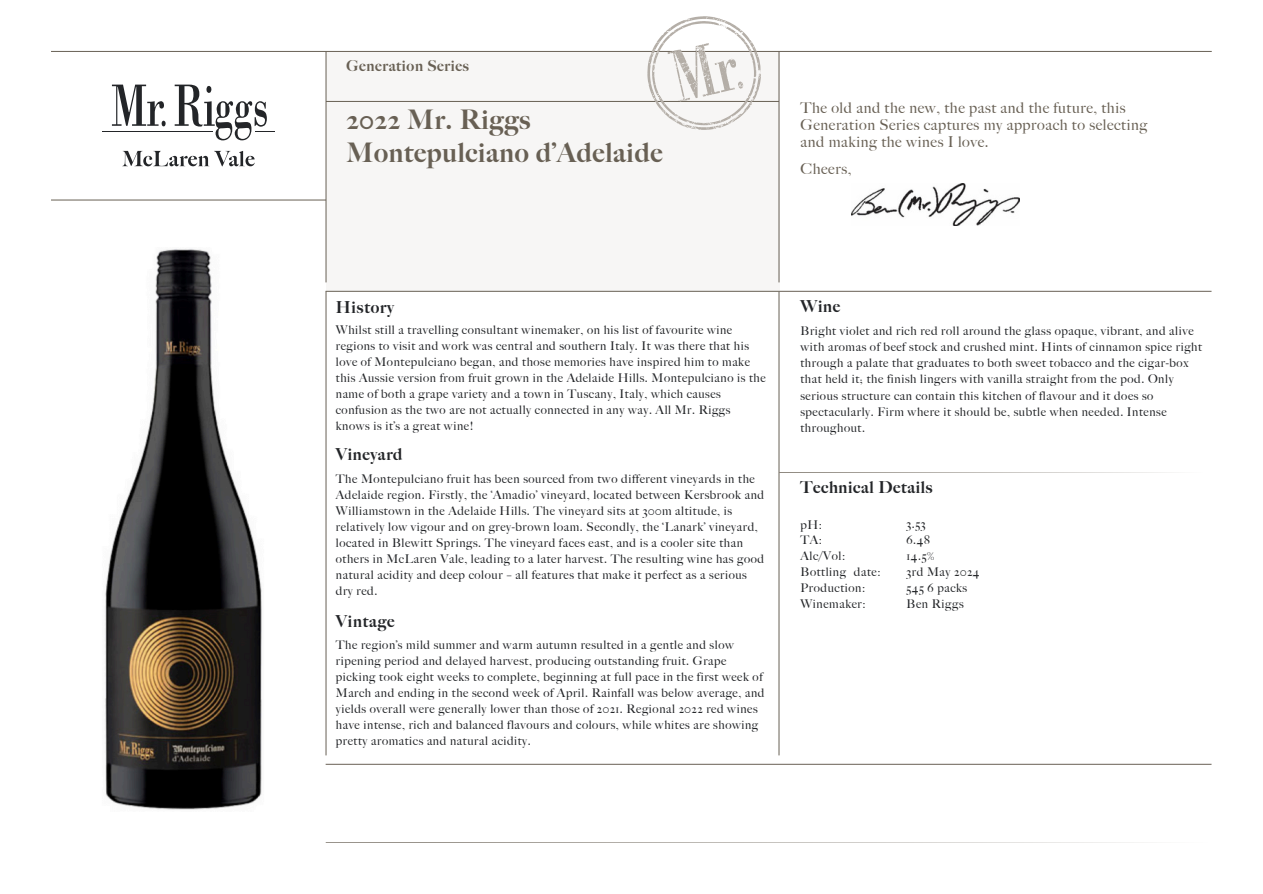
<style>
.page{position:relative;width:1263px;height:894px;background:#fff}
.page>*{position:absolute;margin:0;border:0;box-sizing:border-box;transform-origin:0 0}
.t1{font:900 27px/32.7px "Big Caslon FB";letter-spacing:.03em;color:#686054}
.t2{font:900 16.5px "Big Caslon FB";letter-spacing:.045em;color:#232528}
.t3{font:500 15px/16.8px "Big Caslon";letter-spacing:.04em;color:#686054}
.t4{font:900 15px "Big Caslon FB";letter-spacing:.04em;color:#686054}
.t5{font:500 12px/16px "Big Caslon";letter-spacing:.05em;color:#232528}
</style>
<div class="page">
<svg style="left:122px;top:151px;width:133px;height:15px"></svg>
<hr style="left:103px;top:131px;width:110px;height:1px;background:#232528">
<svg style="left:112px;top:85px;width:54px;height:41px"></svg>
<svg style="left:175px;top:85px;width:99px;height:55px"></svg>
<div style="left:326px;top:51px;width:453px;height:240px;background:#f7f6f5"></div>
<hr style="left:51px;top:51px;width:1161px;height:1px;background:#686054">
<hr style="left:326px;top:763px;width:885px;height:1px;background:#686054">
<hr style="left:326px;top:291px;width:885px;height:1px;background:#686054">
<hr style="left:779px;top:291px;width:1px;height:464px;background:#686054">
<hr style="left:326px;top:291px;width:1px;height:464px;background:#686054">
<hr style="left:779px;top:51px;width:1px;height:231px;background:#686054">
<hr style="left:326px;top:51px;width:1px;height:231px;background:#686054">
<hr style="left:326px;top:101px;width:453px;height:1px;background:#686054">
<hr style="left:51px;top:199px;width:275px;height:1px;background:#686054">
<svg style="left:647px;top:16px;width:115px;height:114px"></svg>
<svg style="left:779px;top:472px;width:393px;height:1px"></svg>
<img style="left:852px;top:184px;width:168px;height:41px">
<img style="left:105px;top:249px;width:157px;height:561px">
<p class="t4" style="left:347px;top:57px;width:124px">Generation Series</p>
<p class="t1" style="left:347px;top:104px;width:317px">2022 Mr. Riggs<br>Montepulciano d’Adelaide</p>
<p class="t3" style="left:800px;top:99px;width:348px">The old and the new, the past and the future, this<br>Generation Series captures my approach to selecting and making the wines I love.</p>
<p class="t3" style="left:800px;top:160px;width:52px">Cheers,</p>
<h3 class="t2" style="left:336px;top:298px;width:59px">History</h3>
<p class="t5" style="left:336px;top:321px;width:431px">Whilst still a travelling consultant winemaker, on his list of favourite wine regions to visit and work was central and southern Italy. It was there that his love of Montepulciano began, and those memories have inspired him to make this Aussie version from fruit grown in the Adelaide Hills. Montepulciano is the name of both a grape variety and a town in Tuscany, Italy, which causes confusion as the two are not actually connected in any way. All Mr. Riggs knows is it’s a great wine!</p>
<h3 class="t2" style="left:336px;top:445px;width:68px">Vineyard</h3>
<p class="t5" style="left:336px;top:470px;width:430px">The Montepulciano fruit has been sourced from two different vineyards in the Adelaide region. Firstly, the ‘Amadio’ vineyard, located between Kersbrook and Williamstown in the Adelaide Hills. The vineyard sits at 300m altitude, is relatively low vigour and on grey-brown loam. Secondly, the ‘Lanark’ vineyard, located in Blewitt Springs. The vineyard faces east, and is a cooler site than others in McLaren Vale, leading to a later harvest. The resulting wine has good natural acidity and deep colour – all features that make it perfect as a serious dry red.</p>
<h3 class="t2" style="left:336px;top:612px;width:60px">Vintage</h3>
<p class="t5" style="left:336px;top:636px;width:430px">The region’s mild summer and warm autumn resulted in a gentle and slow ripening period and delayed harvest, producing outstanding fruit. Grape picking took eight weeks to complete, beginning at full pace in the first week of March and ending in the second week of April. Rainfall was below average, and yields overall were generally lower than those of 2021. Regional 2022 red wines have intense, rich and balanced flavours and colours, while whites are showing pretty aromatics and natural acidity.</p>
<p class="t2" style="left:800px;top:297px;width:41px">Wine</p>
<p class="t5" style="left:800px;top:323px;width:403px">Bright violet and rich red roll around the glass opaque, vibrant, and alive with aromas of beef stock and crushed mint. Hints of cinnamon spice right through a palate that graduates to both sweet tobacco and the cigar-box that held it; the finish lingers with vanilla straight from the pod. Only serious structure can contain this kitchen of flavour and it does so spectacularly. Firm where it should be, subtle when needed. Intense throughout.</p>
<h3 class="t2" style="left:800px;top:477px;width:133px">Technical Details</h3>
<p class="t5" style="left:800px;top:516px;width:23px">pH:</p>
<p class="t5" style="left:800px;top:532px;width:23px">TA:</p>
<p class="t5" style="left:800px;top:548px;width:81px">Alc/Vol:<br>Bottling date:<br>Production:<br>Winemaker:</p>
<p class="t5" style="left:906px;top:515px;width:20px">3.53</p>
<p class="t5" style="left:906px;top:531px;width:25px">6.48</p>
<p class="t5" style="left:906px;top:547px;width:30px">14.5%</p>
<p class="t5" style="left:906px;top:563px;width:74px">3rd May 2024</p>
<h4 class="t5" style="left:906px;top:579px;width:62px">545 6 packs</h4>
<h4 class="t5" style="left:906px;top:595px;width:59px">Ben Riggs</h4>
</div>
